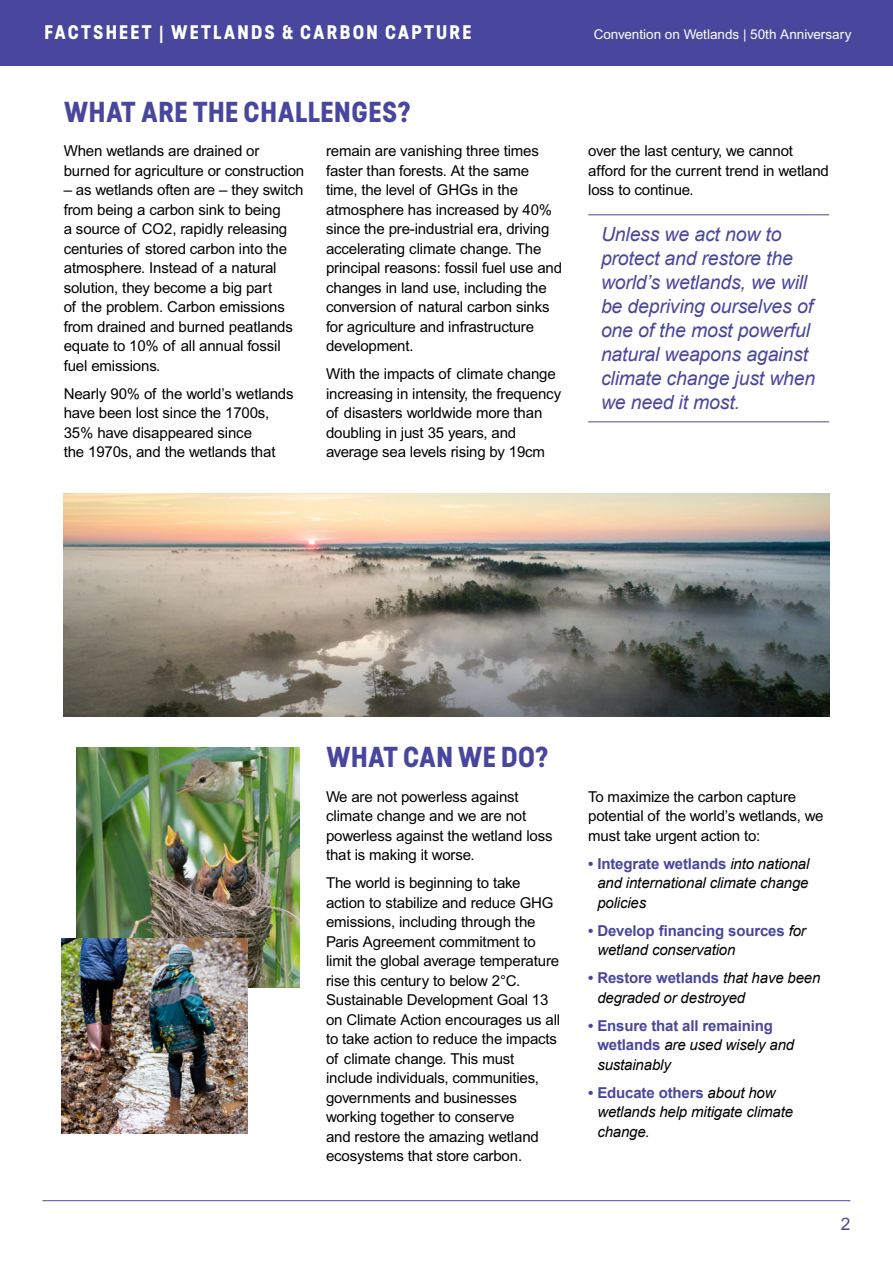
<style>
.page{position:relative;width:893px;height:1263px;background:#fff}
.page>*{position:absolute;margin:0;border:0;box-sizing:border-box;transform-origin:0 0}
.t1{font:700 27px "Predige";letter-spacing:.02em;color:#49479d}
.t2{font:italic 19.5px/24px "Arial";letter-spacing:-.01em;color:#49479d}
.t3{font:700 18.45px "Predige";letter-spacing:.12em;color:#fff}
.t4{font:17.4px "Arial";color:#49479d}
.t5{font:15px/19.5px "Arial";letter-spacing:-.01em;color:#000}
.t6{font:italic 15px/19.5px "Arial";letter-spacing:-.01em;color:#000}
.t7{font:700 15px/19.5px "Arial";letter-spacing:-.01em;color:#49479d}
.t8{font:13.5px "Arial";color:#fff}
.s1{font-family:"Arial"}
.s2{font-weight:700;font-style:normal;color:#49479d}
.s3{font-weight:400;font-style:italic;color:#000}
</style>
<div class="page">
<img style="left:64px;top:493px;width:765px;height:224px">
<hr style="left:43px;top:1200px;width:807px;height:1px;background:#49479d">
<div style="left:0;top:0;width:893px;height:66px;background:#49479d"></div>
<img style="left:77px;top:747px;width:222px;height:240px">
<img style="left:62px;top:938px;width:185px;height:196px">
<hr style="left:588px;top:214px;width:241px;height:1px;background:#49479d">
<hr style="left:588px;top:421px;width:241px;height:1px;background:#49479d">
<p class="t3" style="left:45px;top:19px;width:428px">FACTSHEET <span class="s1">|</span> WETLANDS &amp; CARBON CAPTURE</p>
<p class="t8" style="left:594px;top:26px;width:259px">Convention on Wetlands | 50th Anniversary</p>
<h1 class="t1" style="left:64px;top:93px;width:348px">WHAT ARE THE CHALLENGES?</h1>
<p class="t5" style="left:64px;top:141px;width:242px">When wetlands are drained or burned for agriculture or construction</p>
<p class="t5" style="left:64px;top:180px;width:241px">– as wetlands often are – they switch from being a carbon sink to being<br>a source of CO2, rapidly releasing centuries of stored carbon into the atmosphere. Instead of a natural solution, they become a big part<br>of the problem. Carbon emissions from drained and burned peatlands equate to 10% of all annual fossil fuel emissions.</p>
<p class="t5" style="left:64px;top:384px;width:231px">Nearly 90% of the world’s wetlands have been lost since the 1700s,<br>35% have disappeared since<br>the 1970s, and the wetlands that</p>
<p class="t5" style="left:326px;top:141px;width:238px">remain are vanishing three times faster than forests. At the same time, the level of GHGs in the atmosphere has increased by 40% since the pre-industrial era, driving accelerating climate change. The principal reasons: fossil fuel use and changes in land use, including the conversion of natural carbon sinks for agriculture and infrastructure development.</p>
<p class="t5" style="left:326px;top:364px;width:237px">With the impacts of climate change increasing in intensity, the frequency of disasters worldwide more than doubling in just 35 years, and average sea levels rising by 19cm</p>
<p class="t5" style="left:588px;top:141px;width:242px">over the last century, we cannot afford for the current trend in wetland loss to continue.</p>
<h2 class="t2" style="left:601px;top:222px;width:216px">Unless we act now to protect and restore the world’s wetlands, we will be depriving ourselves of one of the most powerful natural weapons against climate change just when we need it most.</h2>
<h1 class="t1" style="left:327px;top:738px;width:223px">WHAT CAN WE DO?</h1>
<p class="t5" style="left:326px;top:786px;width:228px">We are not powerless against climate change and we are not powerless against the wetland loss that is making it worse.</p>
<p class="t5" style="left:326px;top:873px;width:236px">The world is beginning to take action to stabilize and reduce GHG emissions, including through the<br>Paris Agreement commitment to limit the global average temperature rise this century to below 2°C.<br>Sustainable Development Goal 13 on Climate Action encourages us all to take action to reduce the impacts of climate change. This must include individuals, communities, governments and businesses working together to conserve<br>and restore the amazing wetland ecosystems that store carbon.</p>
<p class="t5" style="left:588px;top:786px;width:237px">To maximize the carbon capture potential of the world’s wetlands, we must take urgent action to:</p>
<p class="t6" style="left:597px;top:854px;width:214px;text-align:justify;text-indent:-9px"><span class="s2">• Integrate wetlands</span> into national and international climate change policies</p>
<p class="t7" style="left:597px;top:921px;width:210px;text-indent:-9px">• Develop financing sources <span class="s3">for wetland conservation</span></p>
<p class="t6" style="left:597px;top:968px;width:225px;text-indent:-9px"><span class="s2">• Restore wetlands</span> that have been degraded or destroyed</p>
<p class="t7" style="left:597px;top:1016px;width:198px;text-indent:-9px">• Ensure that all remaining wetlands <span class="s3">are used wisely and sustainably</span></p>
<p class="t6" style="left:597px;top:1083px;width:197px;text-indent:-9px"><span class="s2">• Educate others</span> about how wetlands help mitigate climate change.</p>
<p class="t4" style="left:841px;top:1214px;width:11px">2</p>
</div>
